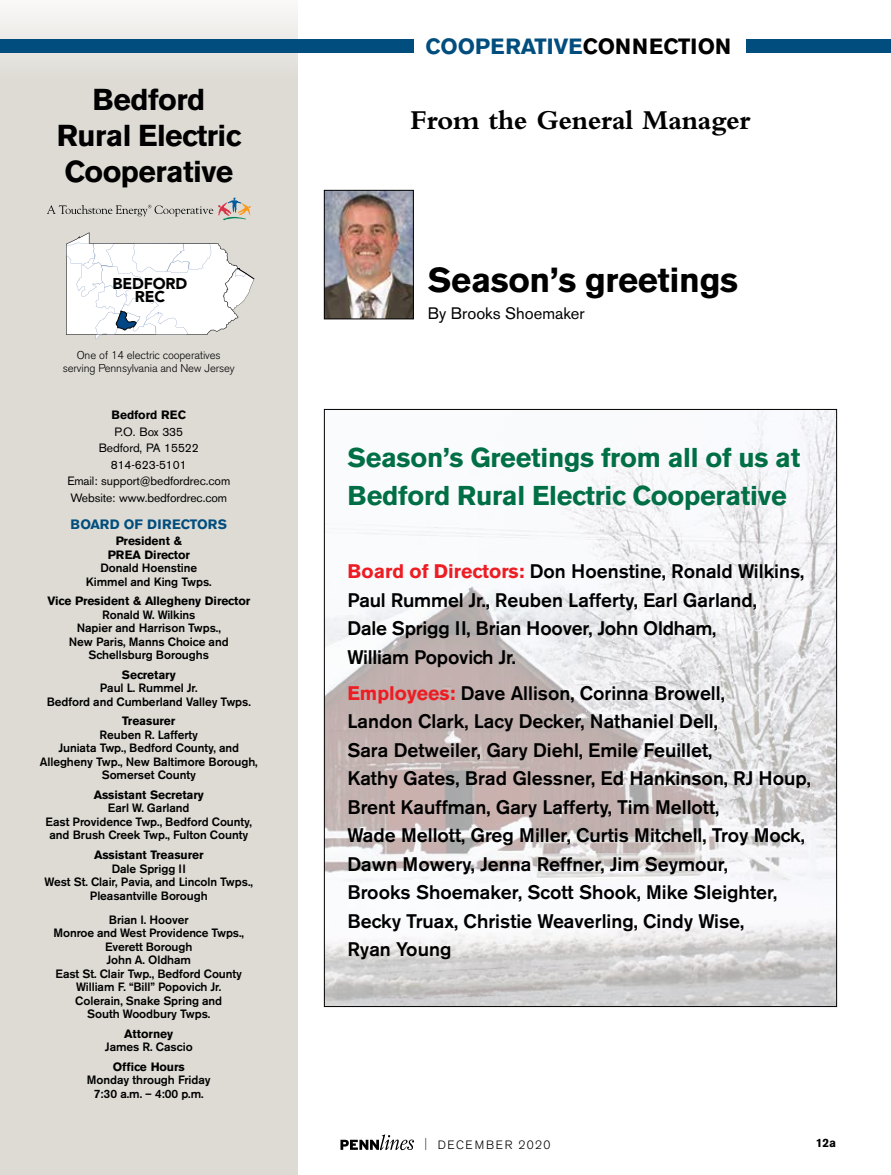
<style>
.page{position:relative;width:891px;height:1175px;background:#fff}
.page>*{position:absolute;margin:0;border:0;box-sizing:border-box;transform-origin:0 0}
.t1{font:700 34.5px "Akzidenz Grotesk BE";letter-spacing:-.01em;color:#000}
.t2{font:700 30px/36px "Akzidenz Grotesk BE";letter-spacing:-.02em;color:#000;text-align:center}
.t3{font:700 28.5px "Bembo";letter-spacing:-.01em;color:#000}
.t4{font:700 27px/37.5px "Akzidenz Grotesk BE";letter-spacing:-.01em;color:#006f45}
.t5{font:700 21.9px "Akzidenz Grotesk BE";color:#014e7e}
.t6{font:500 19.5px/28.5px "Akzidenz Grotesk BE";color:#000}
.t7{font:16.5px "Akzidenz Grotesk BE";color:#000}
.t8{font:900 15.6px/12.8px "Avenir LT Std";letter-spacing:-.01em;color:#000;text-align:center}
.t9{font:700 13.5px "Akzidenz Grotesk BE";letter-spacing:.015em;color:#014e7e}
.t10{font:500 12px/13.5px "Akzidenz Grotesk BE";letter-spacing:-.005em;color:#000;text-align:center}
.t11{font:700 12px/13.5px "Akzidenz Grotesk BE";letter-spacing:-.01em;color:#000;text-align:center}
.t12{font:12px/16.5px "Akzidenz Grotesk BE";letter-spacing:-.01em;color:#000;text-align:center}
.t13{font:300 12px "Akzidenz Grotesk BE";letter-spacing:.13em;color:#000}
.t14{font:300 11.25px/13.5px "Akzidenz Grotesk BE";letter-spacing:-.01em;color:#000;text-align:center}
.s1{color:#000}
.s2{font-weight:700;color:#ed1d24}
.s3{font-stretch:condensed}
</style>
<div class="page">
<svg style="left:340px;top:1134px;width:74px;height:16px"></svg>
<div style="left:0;top:0;width:298px;height:1174px;background:#dedbd5"></div>
<img style="left:326px;top:192px;width:86px;height:125px">
<div style="left:324px;top:190px;width:90px;height:129px;border:1px solid #000"></div>
<svg style="left:47px;top:197px;width:204px;height:24px"></svg>
<div style="left:747px;top:40px;width:144px;height:13px;background:#014e7e"></div>
<div style="left:0;top:40px;width:413px;height:13px;background:#014e7e"></div>
<svg style="left:66px;top:232px;width:188px;height:107px"></svg>
<img style="left:326px;top:411px;width:509px;height:593px">
<h2 class="t2" style="left:57px;top:82px;width:185px">Bedford<br>Rural Electric<br>Cooperative</h2>
<h3 class="t8" style="left:112px;top:277px;width:76px">BEDFORD<br>REC</h3>
<p class="t14" style="left:63px;top:348px;width:174px">One of 14 electric cooperatives serving Pennsylvania and New Jersey</p>
<p class="t11" style="left:111px;top:408px;width:76px">Bedford REC</p>
<p class="t12" style="left:67px;top:423px;width:164px">P.O. Box 335<br>Bedford, PA 15522<br>814-623-5101<br>Email: support@bedfordrec.com<br>Website: www.bedfordrec.com</p>
<p class="t9" style="left:71px;top:516px;width:158px">BOARD OF DIRECTORS</p>
<p class="t11" style="left:108px;top:534px;width:84px">President &amp;<br>PREA Director</p>
<p class="t10" style="left:86px;top:561px;width:127px">Donald Hoenstine<br>Kimmel and King Twps.</p>
<p class="t11" style="left:47px;top:594px;width:204px">Vice President &amp; Allegheny Director</p>
<p class="t10" style="left:69px;top:608px;width:161px">Ronald W. Wilkins<br>Napier and Harrison Twps.,<br>New Paris, Manns Choice and<br>Schellsburg Boroughs</p>
<p class="t11" style="left:122px;top:668px;width:55px">Secretary</p>
<p class="t10" style="left:47px;top:681px;width:206px">Paul L. Rummel Jr.<br>Bedford and Cumberland Valley Twps.</p>
<p class="t11" style="left:122px;top:714px;width:54px">Treasurer</p>
<p class="t10" style="left:40px;top:728px;width:220px">Reuben R. Lafferty<br>Juniata Twp., Bedford County, and<br>Allegheny Twp., New Baltimore Borough,<br>Somerset County</p>
<p class="t11" style="left:94px;top:788px;width:112px">Assistant Secretary</p>
<p class="t10" style="left:46px;top:801px;width:208px">Earl W. Garland<br>East Providence Twp., Bedford County, and Brush Creek Twp., Fulton County</p>
<p class="t11" style="left:94px;top:848px;width:111px">Assistant Treasurer</p>
<p class="t10" style="left:45px;top:861px;width:210px">Dale Sprigg II<br>West St. Clair, Pavia, and Lincoln Twps.,<br>Pleasantville Borough</p>
<p class="t10" style="left:54px;top:912px;width:192px">Brian I. Hoover<br>Monroe and West Providence Twps.,<br>Everett Borough<br>John A. Oldham<br>East St. Clair Twp., Bedford County<br>William F. “Bill” Popovich Jr.<br>Colerain, Snake Spring and<br>South Woodbury Twps.</p>
<p class="t11" style="left:124px;top:1026px;width:50px">Attorney</p>
<p class="t10" style="left:105px;top:1040px;width:89px">James R. Cascio</p>
<p class="t11" style="left:113px;top:1059px;width:73px">Office Hours</p>
<p class="t10" style="left:87px;top:1073px;width:125px">Monday through Friday<br>7:30 a.m. – 4:00 p.m.</p>
<h3 class="t5" style="left:426px;top:34px;width:307px">COOPERATIVE<span class="s1">CONNECTION</span></h3>
<h3 class="t3" style="left:410px;top:104px;width:342px">From the General Manager</h3>
<h1 class="t1" style="left:428px;top:260px;width:312px">Season’s greetings</h1>
<h3 class="t7" style="left:428px;top:304px;width:158px">By Brooks Shoemaker</h3>
<h3 class="t4" style="left:347px;top:439px;width:454px">Season’s Greetings from all of us at<br>Bedford Rural Electric Cooperative</h3>
<h3 class="t6" style="left:347px;top:557px;width:458px"><span class="s2">Board of Directors:</span> Don Hoenstine, Ronald Wilkins, Paul Rummel Jr., Reuben Lafferty, Earl Garland,<br>Dale Sprigg II, Brian Hoover, John Oldham,<br>William Popovich Jr.</h3>
<p class="t6" style="left:347px;top:678px;width:465px"><span class="s2">Employees:</span> Dave Allison, Corinna Browell,<br>Landon Clark, Lacy Decker, Nathaniel Dell,<br>Sara Detweiler, Gary Diehl, Emile Feuillet,<br>Kathy Gates, Brad Glessner, Ed Hankinson, RJ Houp, Brent Kauffman, Gary Lafferty, Tim Mellott,<br>Wade Mellott, Greg Miller, Curtis Mitchell, Troy Mock, Dawn Mowery, Jenna Reffner, Jim Seymour,<br>Brooks Shoemaker, Scott Shook, Mike Sleighter, Becky Truax, Christie Weaverling, Cindy Wise,<br>Ryan Young</p>
<p class="t13" style="left:424px;top:1137px;width:128px"><span class="s3">|</span> DECEMBER 2020</p>
<p class="t11" style="left:816px;top:1135px;width:22px">12a</p>
</div>
